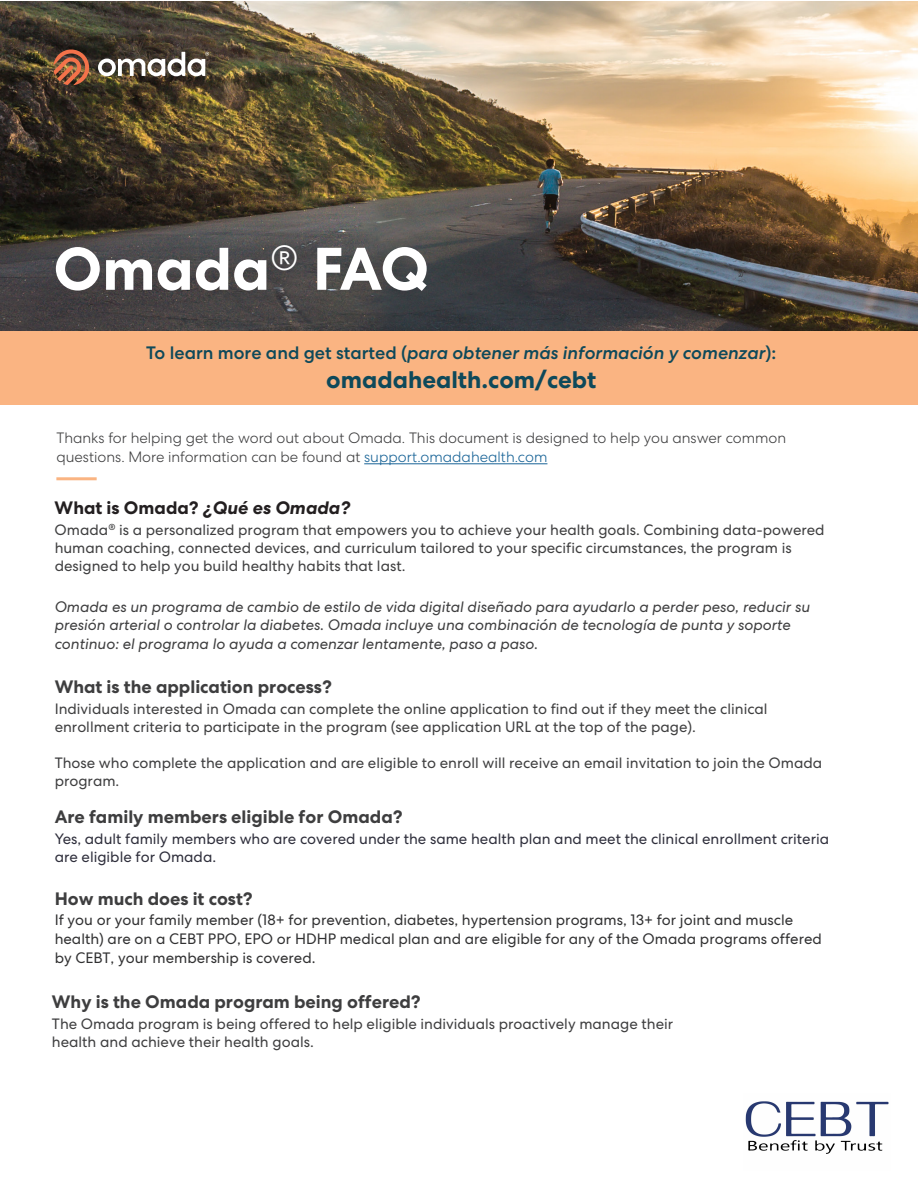
<style>
.page{position:relative;width:918px;height:1188px;background:#fff}
.page>*{position:absolute;margin:0;border:0;box-sizing:border-box;transform-origin:0 0}
.t1{font:700 60px "Centra No 2";color:#fff}
.t2{font:700 24px "Centra No 2";color:#0e495a}
.Paragraph_Style_1{font:700 18px "Centra No 2";color:#3e3e3f}
.t3{font:italic 500 18px "Centra No 2";color:#0e495a}
.Paragraph_Style_1-2{font:700 18px "Centra No 2";color:#231f20}
.Paragraph_Style_1-3{font:15px/18px "Centra No 2";color:#3e3e3f}
.Paragraph_Style_1-4{font:italic 15px/18.6px "Centra No 2";color:#3e3e3f}
.Paragraph_Style_1-5{font:15px/19px "Centra No 2";color:#313132}
.t4{font:300 15px/19.5px "Centra No 2";color:#3e3e3f}
.Paragraph_Style_1-6{font:15px/18px "Centra No 2";color:#2e2e3b}
.s1{font-style:normal}
.s2{font-style:inherit}
.s3{color:#196497}
.s4{font-style:italic}
</style>
<div class="page">
<div style="left:56px;top:477px;width:41px;height:3px;border:2px solid #fab482"></div>
<img style="left:0;top:1px;width:918px;height:330px">
<svg style="left:98px;top:52px;width:111px;height:24px"></svg>
<svg style="left:53px;top:50px;width:38px;height:35px"></svg>
<hr style="left:364px;top:463px;width:183px;height:1px;background:#196497">
<div style="left:0;top:331px;width:918px;height:74px;background:#fab482"></div>
<img style="left:745px;top:1101px;width:144px;height:53px">
<p class="t1" style="left:53px;top:234px;width:377px">Omada<sup>®</sup> FAQ</p>
<p class="t3" style="left:146px;top:342px;width:632px"><span class="s1">To learn more and get started (</span>para obtener más información y comenzar<span class="s1">):</span></p>
<p class="t2" style="left:326px;top:365px;width:272px">omadahealth.com/<span class="s2">cebt</span></p>
<p class="t4" style="left:56px;top:428px;width:731px">Thanks for helping get the word out about Omada. This document is designed to help you answer common questions. More information can be found at <span class="s3">support.omadahealth.com</span></p>
<p class="Paragraph_Style_1-2" style="left:55px;top:498px;width:297px">What is Omada? <span class="s4">¿Qué es Omada?</span></p>
<p class="Paragraph_Style_1-3" style="left:55px;top:521px;width:772px">Omada<sup>®</sup> is a personalized program that empowers you to achieve your health goals. Combining data-powered human coaching, connected devices, and curriculum tailored to your specific circumstances, the program is designed to help you build healthy habits that last.</p>
<p class="Paragraph_Style_1-4" style="left:55px;top:597px;width:757px">Omada es un programa de cambio de estilo de vida digital diseñado para ayudarlo a perder peso, reducir su presión arterial o controlar la diabetes. Omada incluye una combinación de tecnología de punta y soporte continuo: el programa lo ayuda a comenzar lentamente, paso a paso.</p>
<p class="Paragraph_Style_1" style="left:55px;top:676px;width:279px">What is the application process?</p>
<p class="Paragraph_Style_1-3" style="left:55px;top:700px;width:715px">Individuals interested in Omada can complete the online application to find out if they meet the clinical enrollment criteria to participate in the program (see application URL at the top of the page).</p>
<p class="Paragraph_Style_1-3" style="left:55px;top:754px;width:769px">Those who complete the application and are eligible to enroll will receive an email invitation to join the Omada program.</p>
<p class="Paragraph_Style_1" style="left:55px;top:806px;width:350px">Are family members eligible for Omada?</p>
<p class="Paragraph_Style_1-6" style="left:55px;top:829px;width:776px">Yes, adult family members who are covered under the same health plan and meet the clinical enrollment criteria are eligible for Omada.</p>
<p class="Paragraph_Style_1" style="left:55px;top:888px;width:200px">How much does it cost?</p>
<p class="Paragraph_Style_1-5" style="left:55px;top:910px;width:769px">If you or your family member (18+ for prevention, diabetes, hypertension programs, 13+ for joint and muscle health) are on a CEBT PPO, EPO or HDHP medical plan and are eligible for any of the Omada programs offered by CEBT, your membership is covered.</p>
<p class="Paragraph_Style_1" style="left:52px;top:991px;width:370px">Why is the Omada program being offered?</p>
<p class="Paragraph_Style_1-3" style="left:52px;top:1015px;width:623px">The Omada program is being offered to help eligible individuals proactively manage their health and achieve their health goals.</p>
</div>
